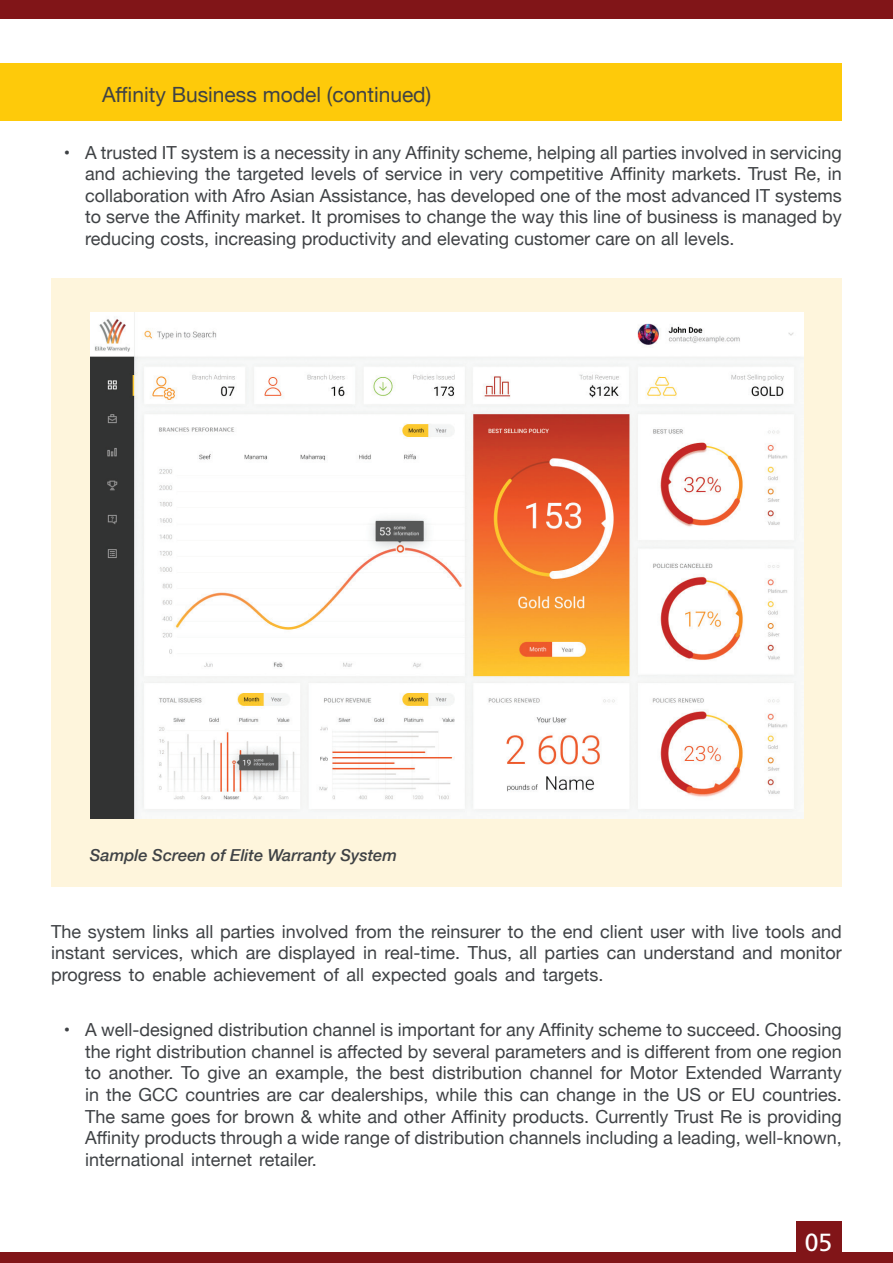
<style>
.page{position:relative;width:893px;height:1263px;background:#fff}
.page>*{position:absolute;margin:0;border:0;box-sizing:border-box;transform-origin:0 0}
.t1{font:24.75px "Frutiger";color:#fff}
.t2{font:21px "Helvetica Neue";color:#3f4245}
.t3{font:18px/21.6px "Helvetica Neue";color:#3f4245;text-align:justify}
.t4{font:italic 500 16.5px "Helvetica Neue";color:#3f4245}
</style>
<div class="page">
<div style="left:0;top:0;width:893px;height:18px;background:#811518"></div>
<div style="left:0;top:1253px;width:893px;height:10px;background:#811518"></div>
<div style="left:796px;top:1221px;width:46px;height:42px;background:#811518"></div>
<div style="left:0;top:64px;width:842px;height:57px;background:#feca0a"></div>
<div style="left:51px;top:279px;width:791px;height:608px;background:#fef5dc"></div>
<img style="left:90px;top:313px;width:713px;height:505px">
<p class="t2" style="left:102px;top:80px;width:331px">Affinity Business model (continued)</p>
<p class="t3" style="left:85px;top:142px;width:758px;text-indent:-21px">• A trusted IT system is a necessity in any Affinity scheme, helping all parties involved in servicing and achieving the targeted levels of service in very competitive Affinity markets. Trust Re, in collaboration with Afro Asian Assistance, has developed one of the most advanced IT systems to serve the Affinity market. It promises to change the way this line of business is managed by reducing costs, increasing productivity and elevating customer care on all levels.</p>
<p class="t4" style="left:90px;top:841px;width:309px">Sample Screen of Elite Warranty System</p>
<p class="t3" style="left:51px;top:922px;width:792px">The system links all parties involved from the reinsurer to the end client user with live tools and instant services, which are displayed in real-time. Thus, all parties can understand and monitor progress to enable achievement of all expected goals and targets.</p>
<p class="t3" style="left:85px;top:1020px;width:758px;text-indent:-21px">• A well-designed distribution channel is important for any Affinity scheme to succeed. Choosing the right distribution channel is affected by several parameters and is different from one region to another. To give an example, the best distribution channel for Motor Extended Warranty in the GCC countries are car dealerships, while this can change in the US or EU countries.<br>The same goes for brown &amp; white and other Affinity products. Currently Trust Re is providing Affinity products through a wide range of distribution channels including a leading, well-known, international internet retailer.</p>
<h1 class="t1" style="left:805px;top:1227px;width:29px">05</h1>
</div>
